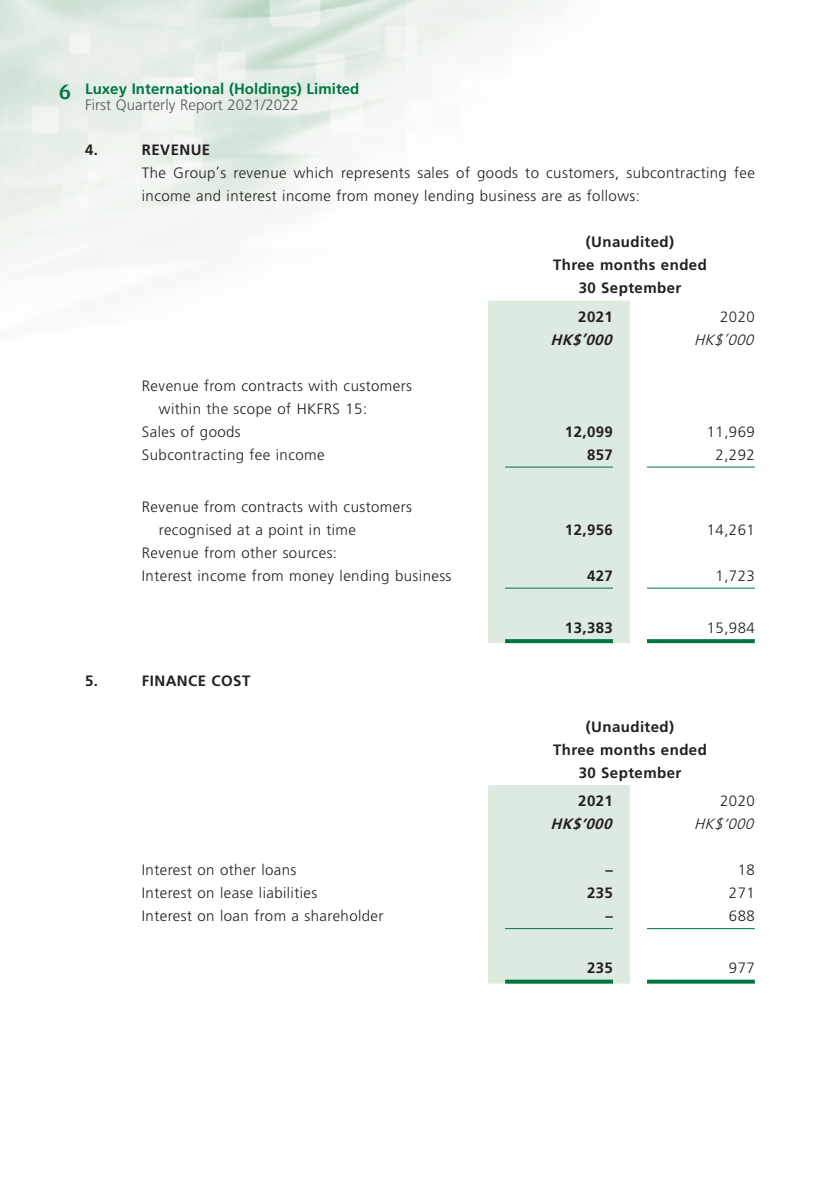
<style>
.page{position:relative;width:840px;height:1191px;background:#fff}
.page>*{position:absolute;margin:0;border:0;box-sizing:border-box;transform-origin:0 0}
.Notes{font:300 15px/23px "Frutiger LT Std";letter-spacing:.03em;color:#231f20}
.Notes-2{font:700 15px "Frutiger LT Std";letter-spacing:.03em;color:#231f20}
.t1{font:700 15px/16px "Frutiger LT Std";letter-spacing:.005em;color:#007741}
.Notes_HD1{font:700 15px "Frutiger LT Std";letter-spacing:.03em;color:#231f20}
.Notes-3{font:italic 700 15px "Frutiger LT Std";color:#231f20}
.Notes-4{font:italic 300 15px "Frutiger LT Std";color:#231f20}
.s1{font-family:"Amplitude";font-weight:500;font-size:22px}
.s2{font-weight:300;color:#57585a}
</style>
<div class="page">
<img style="left:0;top:0;width:755px;height:984px">
<div style="left:488px;top:300px;width:141px;height:343px;background:#ddeae0"></div>
<hr style="left:505px;top:466px;width:107px;height:1px;background:#007741">
<hr style="left:646px;top:466px;width:108px;height:1px;background:#007741">
<hr style="left:505px;top:587px;width:107px;height:1px;background:#007741">
<hr style="left:646px;top:587px;width:108px;height:1px;background:#007741">
<svg style="left:505px;top:639px;width:107px;height:4px"></svg>
<svg style="left:646px;top:639px;width:108px;height:4px"></svg>
<div style="left:488px;top:785px;width:141px;height:198px;background:#ddeae0"></div>
<hr style="left:505px;top:928px;width:107px;height:1px;background:#007741">
<hr style="left:646px;top:928px;width:108px;height:1px;background:#007741">
<svg style="left:505px;top:979px;width:107px;height:4px"></svg>
<svg style="left:646px;top:979px;width:108px;height:4px"></svg>
<p class="t1" style="left:85px;top:81px;width:276px;text-indent:-26px"><span class="s1">6</span> Luxey International (Holdings) Limited<br><span class="s2">First Quarterly Report 2021/2022</span></p>
<p class="Notes_HD1" style="left:85px;top:141px;width:14px">4.</p>
<p class="Notes_HD1" style="left:142px;top:141px;width:70px">REVENUE</p>
<p class="Notes" style="left:142px;top:161px;width:614px">The Group’s revenue which represents sales of goods to customers, subcontracting fee income and interest income from money lending business are as follows:</p>
<p class="Notes-2" style="left:585px;top:233px;width:90px">(Unaudited)</p>
<p class="Notes-2" style="left:553px;top:256px;width:155px">Three months ended</p>
<p class="Notes-2" style="left:578px;top:279px;width:104px">30 September</p>
<p class="Notes-2" style="left:578px;top:308px;width:36px">2021</p>
<p class="Notes" style="left:719px;top:305px;width:36px">2020</p>
<p class="Notes-3" style="left:550px;top:331px;width:67px">HK$’000</p>
<p class="Notes-4" style="left:693px;top:331px;width:65px">HK$’000</p>
<p class="Notes" style="left:159px;top:374px;width:254px;text-indent:-17px">Revenue from contracts with customers within the scope of HKFRS 15:</p>
<p class="Notes" style="left:142px;top:420px;width:100px">Sales of goods</p>
<p class="Notes-2" style="left:564px;top:423px;width:49px">12,099</p>
<p class="Notes" style="left:706px;top:420px;width:49px">11,969</p>
<p class="Notes" style="left:142px;top:443px;width:184px">Subcontracting fee income</p>
<p class="Notes-2" style="left:586px;top:446px;width:27px">857</p>
<p class="Notes" style="left:715px;top:443px;width:41px">2,292</p>
<p class="Notes" style="left:159px;top:495px;width:254px;text-indent:-17px">Revenue from contracts with customers recognised at a point in time</p>
<p class="Notes-2" style="left:564px;top:521px;width:49px">12,956</p>
<p class="Notes" style="left:706px;top:518px;width:49px">14,261</p>
<p class="Notes" style="left:142px;top:541px;width:196px">Revenue from other sources:</p>
<p class="Notes" style="left:142px;top:564px;width:311px">Interest income from money lending business</p>
<p class="Notes-2" style="left:586px;top:567px;width:27px">427</p>
<p class="Notes" style="left:715px;top:564px;width:41px">1,723</p>
<p class="Notes-2" style="left:564px;top:619px;width:49px">13,383</p>
<p class="Notes" style="left:706px;top:616px;width:49px">15,984</p>
<p class="Notes_HD1" style="left:85px;top:671px;width:14px">5.</p>
<p class="Notes_HD1" style="left:142px;top:671px;width:110px">FINANCE COST</p>
<p class="Notes-2" style="left:585px;top:717px;width:90px">(Unaudited)</p>
<p class="Notes-2" style="left:553px;top:740px;width:155px">Three months ended</p>
<p class="Notes-2" style="left:578px;top:763px;width:104px">30 September</p>
<p class="Notes-2" style="left:578px;top:792px;width:36px">2021</p>
<p class="Notes" style="left:719px;top:790px;width:36px">2020</p>
<p class="Notes-3" style="left:550px;top:815px;width:67px">HK$’000</p>
<p class="Notes-4" style="left:693px;top:815px;width:65px">HK$’000</p>
<p class="Notes" style="left:142px;top:859px;width:156px">Interest on other loans</p>
<p class="Notes-2" style="left:605px;top:861px;width:9px">–</p>
<p class="Notes" style="left:737px;top:859px;width:19px">18</p>
<p class="Notes" style="left:142px;top:882px;width:177px">Interest on lease liabilities</p>
<p class="Notes-2" style="left:586px;top:884px;width:27px">235</p>
<p class="Notes" style="left:728px;top:882px;width:27px">271</p>
<p class="Notes" style="left:142px;top:905px;width:243px">Interest on loan from a shareholder</p>
<p class="Notes-2" style="left:605px;top:907px;width:9px">–</p>
<p class="Notes" style="left:728px;top:905px;width:27px">688</p>
<p class="Notes-2" style="left:586px;top:959px;width:27px">235</p>
<p class="Notes" style="left:728px;top:957px;width:27px">977</p>
</div>
